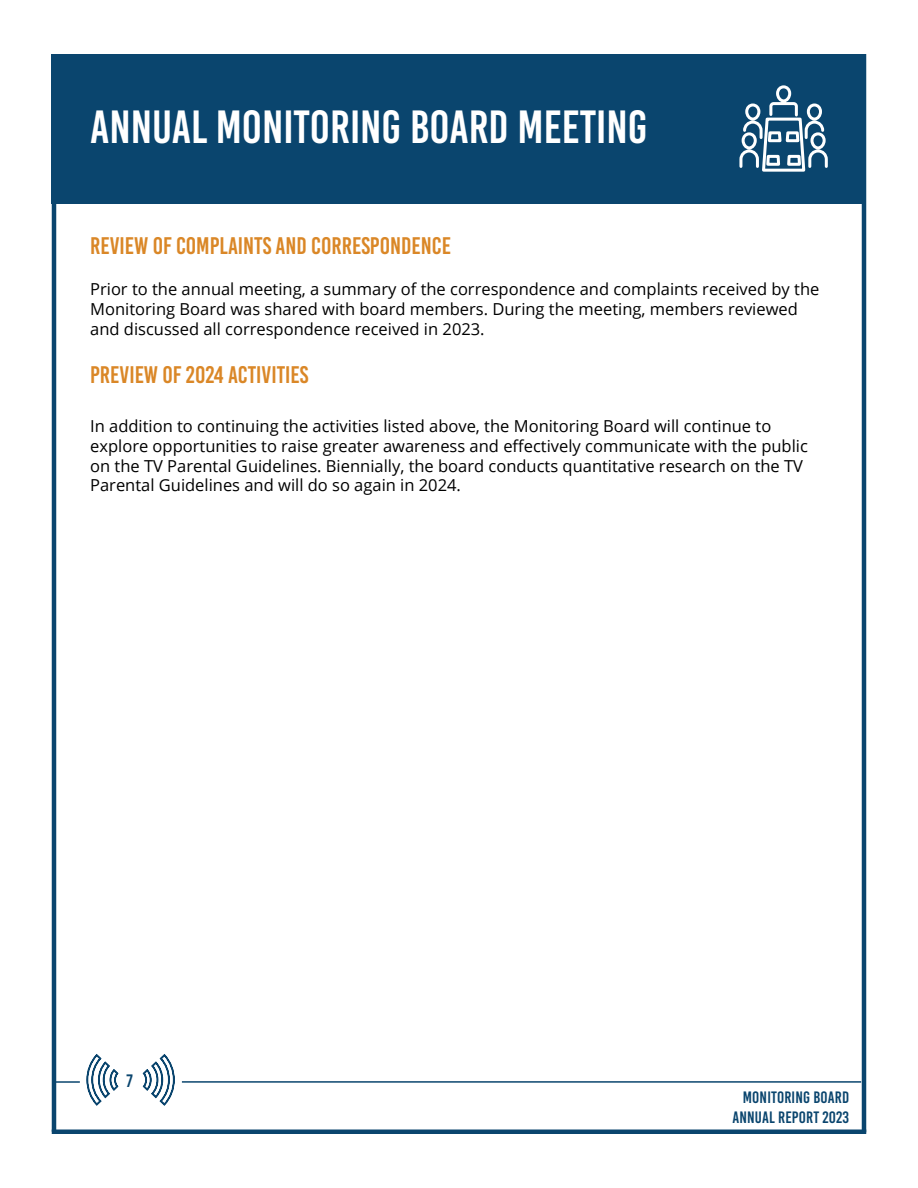
<style>
.page{position:relative;width:918px;height:1188px;background:#fff}
.page>*{position:absolute;margin:0;border:0;box-sizing:border-box;transform-origin:0 0}
.t1{font:46.5px "Bebas Kai";color:#fff}
.t2{font:24px "Bebas Kai";color:#da8727}
.t3{font:18px "Bebas Kai";color:#0a456e}
.t4{font:16.5px/19.8px "Open Sans";color:#000}
.t5{font:16.5px/19.8px "Bebas Kai";letter-spacing:.01em;color:#0a456e;text-align:right}
</style>
<div class="page">
<hr style="left:54px;top:1081px;width:26px;height:2px;background:#0a456e">
<hr style="left:862px;top:54px;width:4px;height:1078px;background:#0a456e">
<hr style="left:52px;top:1130px;width:814px;height:4px;background:#0a456e">
<hr style="left:52px;top:54px;width:4px;height:1078px;background:#0a456e">
<div style="left:52px;top:54px;width:814px;height:149px;background:#0a456e"></div>
<svg style="left:86px;top:1054px;width:33px;height:52px"></svg>
<svg style="left:142px;top:1054px;width:33px;height:52px"></svg>
<hr style="left:182px;top:1081px;width:679px;height:2px;background:#0a456e">
<svg style="left:739px;top:85px;width:89px;height:87px"></svg>
<h1 class="t1" style="left:90px;top:102px;width:559px">ANNUAL MONITORING BOARD MEETING</h1>
<h2 class="t2" style="left:90px;top:233px;width:362px">REVIEW OF COMPLAINTS AND CORRESPONDENCE</h2>
<p class="t4" style="left:90px;top:279px;width:731px">Prior to the annual meeting, a summary of the correspondence and complaints received by the<br>Monitoring Board was shared with board members. During the meeting, members reviewed and discussed all correspondence received in 2023.</p>
<h2 class="t2" style="left:90px;top:362px;width:220px">PREVIEW OF 2024 ACTIVITIES</h2>
<p class="t4" style="left:90px;top:416px;width:719px">In addition to continuing the activities listed above, the Monitoring Board will continue to explore opportunities to raise greater awareness and effectively communicate with the public on the TV Parental Guidelines. Biennially, the board conducts quantitative research on the TV Parental Guidelines and will do so again in 2024.</p>
<p class="t3" style="left:127px;top:1071px;width:8px">7</p>
<p class="t5" style="left:732px;top:1088px;width:118px">MONITORING BOARD<br>ANNUAL REPORT 2023</p>
</div>
